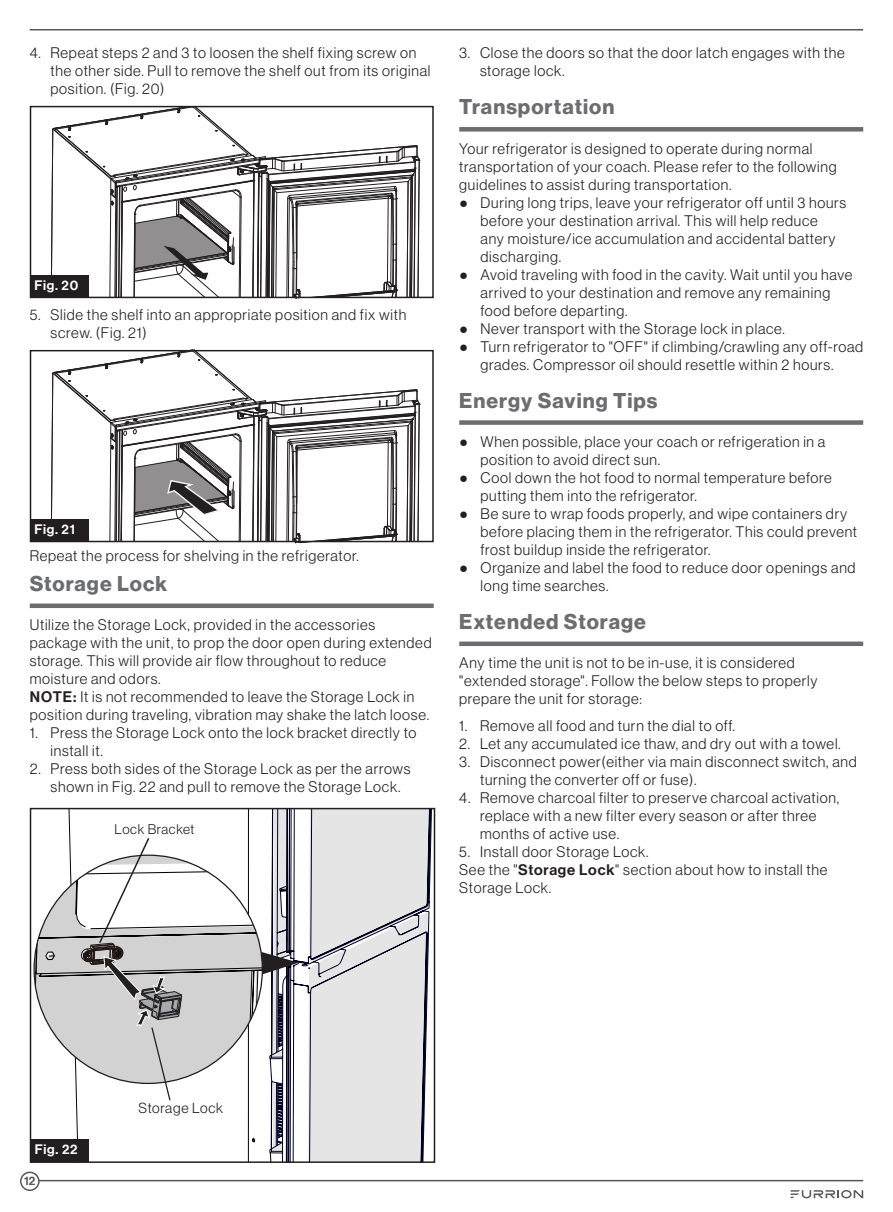
<style>
.page{position:relative;width:893px;height:1212px;background:#fff}
.page>*{position:absolute;margin:0;border:0;box-sizing:border-box;transform-origin:0 0}
.Body_-_Title{font:21px "N Haas Grotesk DS Pro 75 Bd";letter-spacing:.05em;color:#6c6d70}
.Body-normal{font:15px/18px "N Haas Grotesk DS Pro 45 Lt";letter-spacing:.05em;color:#231f20}
.t1{font:14.25px "N Haas Grotesk DS Pro 45 Lt";letter-spacing:.045em;color:#231f20}
.t2{font:13.65px "N Haas Grotesk DS Pro 45 Lt";letter-spacing:.045em;color:#231f20}
.t3{font:13.5px "N Haas Grotesk DS Pro 65 Md";letter-spacing:.05em;color:#fff}
.t4{font:12px "N Haas Grotesk DS Pro 65 Md";color:#57585a}
.s1{font-family:"N Haas Grotesk DS Pro 65 Md"}
.s2{font-family:"Arial"}
</style>
<div class="page">
<hr style="left:30px;top:1180px;width:833px;height:1px;background:#57585a">
<svg style="left:791px;top:1190px;width:72px;height:8px"></svg>
<div style="left:21px;top:1172px;width:18px;height:18px;background:#fff;border-radius:50%"></div>
<div style="left:20px;top:1171px;width:20px;height:20px;border:2px solid #57585a;border-radius:50%"></div>
<hr style="left:30px;top:29px;width:833px;height:2px;background:#57585a">
<div style="left:30px;top:603px;width:404px;height:5px;background:#6c6d70"></div>
<div style="left:30px;top:275px;width:59px;height:23px;background:#231f20"></div>
<svg style="left:32px;top:106px;width:388px;height:193px"></svg>
<div style="left:30px;top:519px;width:59px;height:23px;background:#231f20"></div>
<svg style="left:32px;top:349px;width:388px;height:195px"></svg>
<svg style="left:415px;top:811px;width:17px;height:349px"></svg>
<div style="left:31px;top:1139px;width:58px;height:23px;background:#231f20"></div>
<svg style="left:33px;top:808px;width:382px;height:354px"></svg>
<div style="left:459px;top:127px;width:404px;height:5px;background:#6c6d70"></div>
<div style="left:459px;top:420px;width:404px;height:5px;background:#6c6d70"></div>
<div style="left:459px;top:641px;width:404px;height:5px;background:#6c6d70"></div>
<p class="Body-normal" style="left:51px;top:44px;width:381px;text-indent:-21px">4. Repeat steps 2 and 3 to loosen the shelf fixing screw on the other side. Pull to remove the shelf out from its original position. (Fig. 20)</p>
<p class="t3" style="left:34px;top:277px;width:45px">Fig. 20</p>
<p class="Body-normal" style="left:51px;top:306px;width:357px;text-indent:-21px">5. Slide the shelf into an appropriate position and fix with screw. (Fig. 21)</p>
<p class="t3" style="left:34px;top:521px;width:42px">Fig. 21</p>
<p class="Body-normal" style="left:30px;top:547px;width:331px">Repeat the process for shelving in the refrigerator.</p>
<p class="Body_-_Title" style="left:30px;top:571px;width:139px">Storage Lock</p>
<p class="Body-normal" style="left:30px;top:616px;width:403px">Utilize the Storage Lock, provided in the accessories package with the unit, to prop the door open during extended storage. This will provide air flow throughout to reduce moisture and odors.</p>
<p class="Body-normal" style="left:30px;top:688px;width:401px"><span class="s1">NOTE:</span> It is not recommended to leave the Storage Lock in position during traveling, vibration may shake the latch loose.</p>
<p class="Body-normal" style="left:51px;top:724px;width:367px;text-indent:-21px">1. Press the Storage Lock onto the lock bracket directly to install it.</p>
<p class="Body-normal" style="left:51px;top:760px;width:362px;text-indent:-21px">2. Press both sides of the Storage Lock as per the arrows shown in Fig. 22 and pull to remove the Storage Lock.</p>
<p class="t2" style="left:115px;top:822px;width:81px">Lock Bracket</p>
<p class="Body-normal" style="left:480px;top:44px;width:366px;text-indent:-21px">3. Close the doors so that the door latch engages with the storage lock.</p>
<p class="Body_-_Title" style="left:459px;top:95px;width:157px">Transportation</p>
<p class="Body-normal" style="left:459px;top:139px;width:379px">Your refrigerator is designed to operate during normal transportation of your coach. Please refer to the following guidelines to assist during transportation.</p>
<p class="Body-normal" style="left:480px;top:193px;width:367px;text-indent:-21px"><span class="s2">●</span> During long trips, leave your refrigerator off until 3 hours before your destination arrival. This will help reduce<br>any moisture/ice accumulation and accidental battery discharging.</p>
<p class="Body-normal" style="left:480px;top:265px;width:373px;text-indent:-21px"><span class="s2">●</span> Avoid traveling with food in the cavity. Wait until you have arrived to your destination and remove any remaining food before departing.</p>
<p class="Body-normal" style="left:459px;top:319px;width:327px"><span class="s2">●</span> Never transport with the Storage lock in place.</p>
<p class="Body-normal" style="left:459px;top:337px;width:405px;text-align:center"><span class="s2">●</span> Turn refrigerator to "OFF" if climbing/crawling any off-road grades. Compressor oil should resettle within 2 hours.</p>
<p class="Body_-_Title" style="left:459px;top:388px;width:200px">Energy Saving Tips</p>
<p class="Body-normal" style="left:480px;top:433px;width:346px;text-indent:-21px"><span class="s2">●</span> When possible, place your coach or refrigeration in a position to avoid direct sun.</p>
<p class="Body-normal" style="left:480px;top:469px;width:353px;text-indent:-21px"><span class="s2">●</span> Cool down the hot food to normal temperature before putting them into the refrigerator.</p>
<p class="Body-normal" style="left:480px;top:505px;width:378px;text-indent:-21px"><span class="s2">●</span> Be sure to wrap foods properly, and wipe containers dry before placing them in the refrigerator. This could prevent frost buildup inside the refrigerator.</p>
<p class="Body-normal" style="left:480px;top:559px;width:377px;text-indent:-21px"><span class="s2">●</span> Organize and label the food to reduce door openings and long time searches.</p>
<p class="Body_-_Title" style="left:459px;top:609px;width:188px">Extended Storage</p>
<p class="Body-normal" style="left:459px;top:654px;width:360px">Any time the unit is not to be in-use, it is considered "extended storage". Follow the below steps to properly prepare the unit for storage:</p>
<p class="Body-normal" style="left:459px;top:716px;width:277px">1. Remove all food and turn the dial to off.</p>
<p class="Body-normal" style="left:459px;top:734px;width:383px">2. Let any accumulated ice thaw, and dry out with a towel.</p>
<p class="Body-normal" style="left:480px;top:752px;width:378px;text-indent:-21px">3. Disconnect power(either via main disconnect switch, and turning the converter off or fuse).</p>
<p class="Body-normal" style="left:480px;top:788px;width:361px;text-indent:-21px">4. Remove charcoal filter to preserve charcoal activation, replace with a new filter every season or after three months of active use.</p>
<p class="Body-normal" style="left:459px;top:842px;width:191px">5. Install door Storage Lock.</p>
<p class="Body-normal" style="left:459px;top:860px;width:370px">See the "<span class="s1">Storage Lock</span>" section about how to install the<br>Storage Lock.</p>
<p class="t3" style="left:35px;top:1142px;width:44px">Fig. 22</p>
<p class="t4" style="left:24px;top:1174px;width:13px">12</p>
<p class="t1" style="left:138px;top:1100px;width:86px">Storage Lock</p>
</div>
